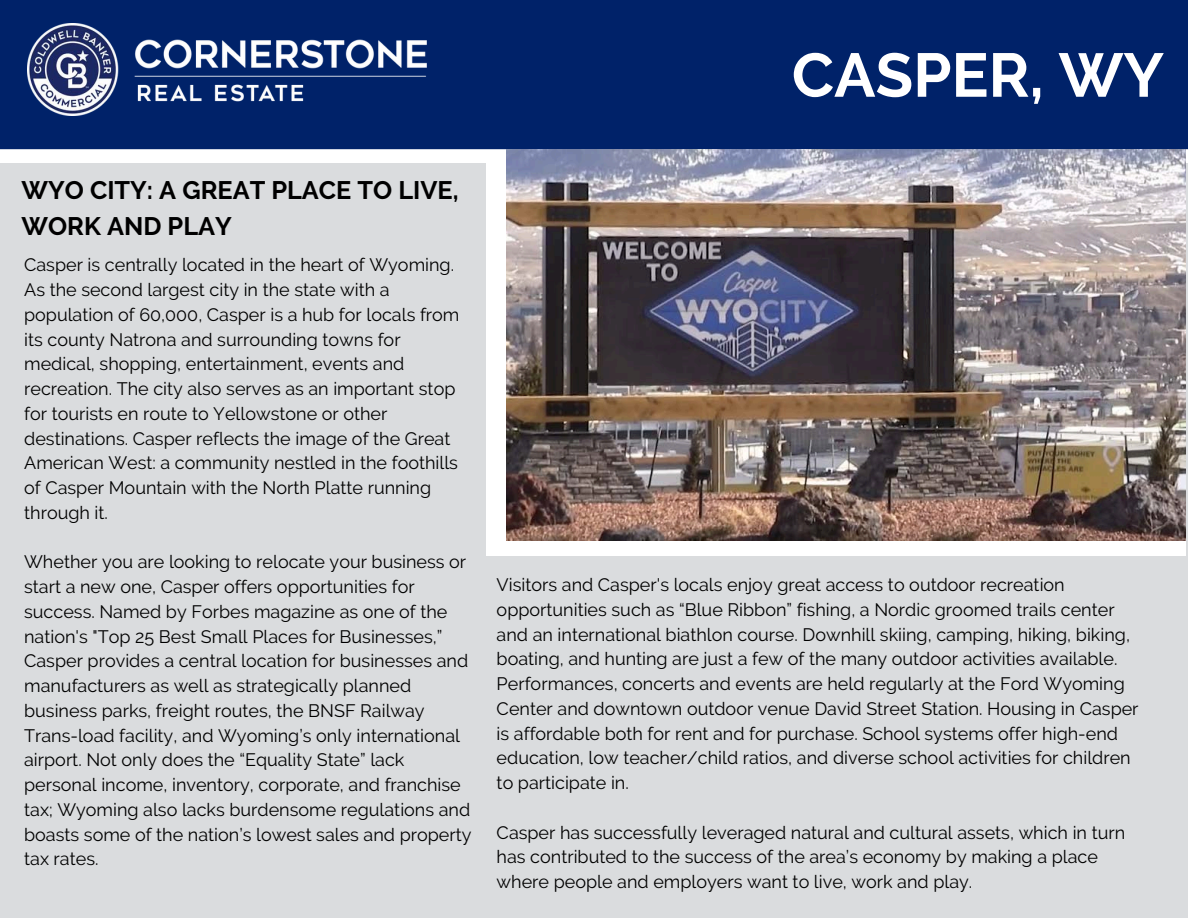
<style>
.page{position:relative;width:1188px;height:918px;background:#fff}
.page>*{position:absolute;margin:0;border:0;box-sizing:border-box;transform-origin:0 0}
.t1{font:700 61.5px "Raleway";color:#fff}
.t2{font:700 25.35px/35.2px "Raleway";color:#000}
.t3{font:18px/24.8px "Raleway";color:#000}
</style>
<div class="page">
<div style="left:0;top:164px;width:1188px;height:754px;background:#dadcde"></div>
<div style="left:486px;top:156px;width:699px;height:400px;background:#fff"></div>
<div style="left:0;top:0;width:1188px;height:153px;background:#002269"></div>
<div style="left:0;top:149px;width:1188px;height:8px;background:#fff"></div>
<img style="left:507px;top:149px;width:678px;height:392px">
<img style="left:27px;top:24px;width:400px;height:91px">
<h1 class="t1" style="left:792px;top:39px;width:374px">CASPER, WY</h1>
<p class="t2" style="left:22px;top:173px;width:439px">WYO CITY: A GREAT PLACE TO LIVE,<br>WORK AND PLAY</p>
<p class="t3" style="left:24px;top:253px;width:437px">Casper is centrally located in the heart of Wyoming.<br>As the second largest city in the state with a population of 60,000, Casper is a hub for locals from its county Natrona and surrounding towns for medical, shopping, entertainment, events and recreation. The city also serves as an important stop for tourists en route to Yellowstone or other destinations. Casper reflects the image of the Great American West: a community nestled in the foothills of Casper Mountain with the North Platte running through it.</p>
<h2 class="t3" style="left:24px;top:550px;width:449px">Whether you are looking to relocate your business or start a new one, Casper offers opportunities for success. Named by Forbes magazine as one of the nation's "Top 25 Best Small Places for Businesses,” Casper provides a central location for businesses and manufacturers as well as strategically planned business parks, freight routes, the BNSF Railway Trans-load facility, and Wyoming’s only international airport. Not only does the “Equality State” lack personal income, inventory, corporate, and franchise tax; Wyoming also lacks burdensome regulations and boasts some of the nation’s lowest sales and property tax rates.</h2>
<p class="t3" style="left:497px;top:572px;width:643px">Visitors and Casper's locals enjoy great access to outdoor recreation opportunities such as “Blue Ribbon” fishing, a Nordic groomed trails center and an international biathlon course. Downhill skiing, camping, hiking, biking, boating, and hunting are just a few of the many outdoor activities available.<br>Performances, concerts and events are held regularly at the Ford Wyoming Center and downtown outdoor venue David Street Station. Housing in Casper is affordable both for rent and for purchase. School systems offer high-end education, low teacher/child ratios, and diverse school activities for children to participate in.</p>
<p class="t3" style="left:497px;top:820px;width:630px">Casper has successfully leveraged natural and cultural assets, which in turn has contributed to the success of the area’s economy by making a place where people and employers want to live, work and play.</p>
</div>
